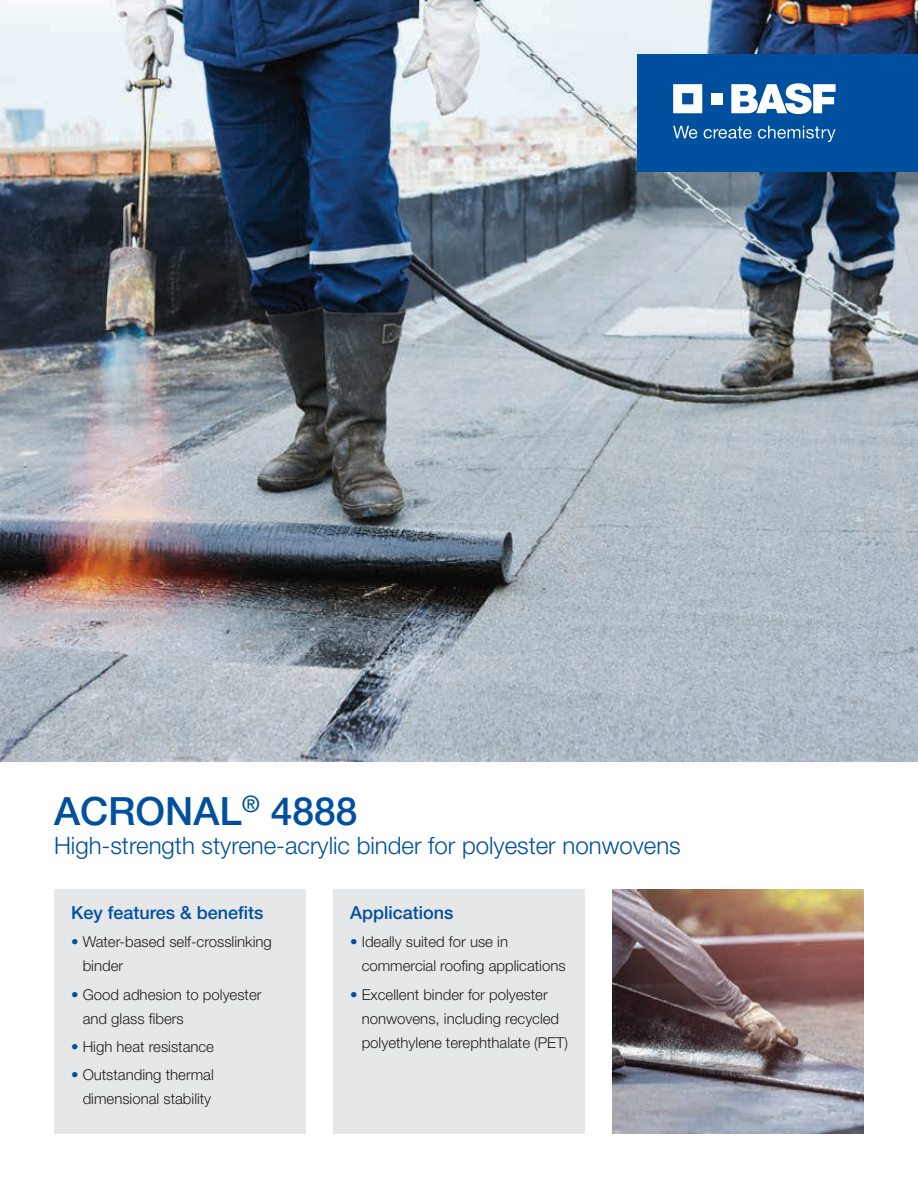
<style>
.page{position:relative;width:918px;height:1188px;background:#fff}
.page>*{position:absolute;margin:0;border:0;box-sizing:border-box;transform-origin:0 0}
.t1{font:500 39px "Helvetica Neue LT Std";color:#01509f}
.t2{font:300 24px "Helvetica Neue LT Std";color:#01509f}
.t3{font:500 18px "Helvetica Neue LT Std";color:#01509f}
.t4{font:300 15px/24px "Helvetica Neue LT Std";color:#231f20}
.s1{color:#01509f}
</style>
<div class="page">
<img style="left:0;top:0;width:918px;height:761px">
<div style="left:54px;top:889px;width:252px;height:245px;background:#e6e7e9"></div>
<div style="left:333px;top:889px;width:252px;height:245px;background:#e6e7e9"></div>
<div style="left:637px;top:54px;width:281px;height:117px;background:#01509f"></div>
<svg style="left:673px;top:84px;width:29px;height:29px"></svg>
<div style="left:711px;top:93px;width:11px;height:11px;background:#fff"></div>
<svg style="left:731px;top:83px;width:105px;height:31px"></svg>
<svg style="left:673px;top:126px;width:24px;height:13px"></svg>
<svg style="left:704px;top:127px;width:48px;height:12px"></svg>
<svg style="left:758px;top:126px;width:78px;height:16px"></svg>
<img style="left:612px;top:889px;width:252px;height:245px">
<h1 class="t1" style="left:54px;top:788px;width:305px">ACRONAL<sup>®</sup> 4888</h1>
<h2 class="t2" style="left:54px;top:830px;width:628px">High-strength styrene-acrylic binder for polyester nonwovens</h2>
<p class="t3" style="left:71px;top:902px;width:194px">Key features &amp; benefits</p>
<p class="t4" style="left:83px;top:930px;width:191px;text-indent:-12px"><span class="s1">•</span> Water-based self-crosslinking binder</p>
<p class="t4" style="left:83px;top:982px;width:180px;text-indent:-12px"><span class="s1">•</span> Good adhesion to polyester and glass fibers</p>
<p class="t4" style="left:71px;top:1034px;width:145px"><span class="s1">•</span> High heat resistance</p>
<p class="t4" style="left:71px;top:1063px;width:144px;text-align:right"><span class="s1">•</span> Outstanding thermal dimensional stability</p>
<p class="t3" style="left:350px;top:902px;width:105px">Applications</p>
<p class="t4" style="left:362px;top:930px;width:205px;text-indent:-12px"><span class="s1">•</span> Ideally suited for use in commercial roofing applications</p>
<p class="t4" style="left:362px;top:982px;width:208px;text-indent:-12px"><span class="s1">•</span> Excellent binder for polyester nonwovens, including recycled polyethylene terephthalate (PET)</p>
</div>
